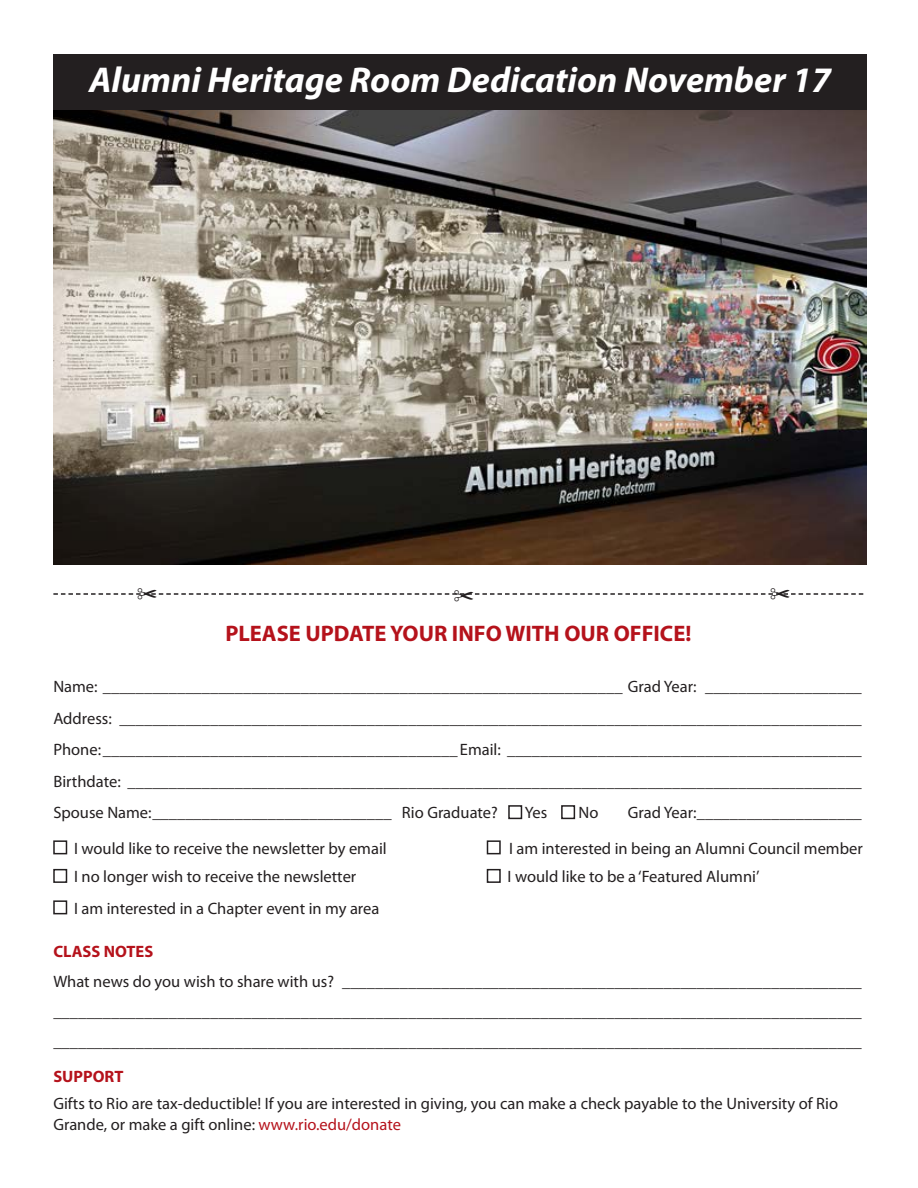
<style>
.page{position:relative;width:918px;height:1188px;background:#fff}
.page>*{position:absolute;margin:0;border:0;box-sizing:border-box;transform-origin:0 0}
.t1{font:italic 700 36px "Myriad Pro";color:#fff}
.t2{font:700 22.5px "Myriad Pro";color:#b5121b}
.t3{font:16.5px/30px "Myriad Pro";color:#231f20;text-align:justify}
.t4{font:700 16.5px "Myriad Pro";color:#b5121b}
.s1{color:#b5121b}
</style>
<div class="page">
<div style="left:53px;top:54px;width:814px;height:510px;background:#231f20"></div>
<div style="left:508px;top:805px;width:14px;height:14px;border:2px solid #231f20"></div>
<div style="left:561px;top:805px;width:14px;height:14px;border:2px solid #231f20"></div>
<div style="left:53px;top:840px;width:14px;height:14px;border:2px solid #231f20"></div>
<div style="left:487px;top:840px;width:14px;height:14px;border:2px solid #231f20"></div>
<div style="left:53px;top:869px;width:14px;height:14px;border:2px solid #231f20"></div>
<div style="left:487px;top:869px;width:14px;height:14px;border:2px solid #231f20"></div>
<div style="left:53px;top:900px;width:14px;height:14px;border:2px solid #231f20"></div>
<img style="left:53px;top:110px;width:814px;height:454px">
<svg style="left:53px;top:593px;width:810px;height:2px"></svg>
<p class="t1" style="left:89px;top:56px;width:744px">Alumni Heritage Room Dedication November 17</p>
<p class="t2" style="left:225px;top:619px;width:467px">PLEASE UPDATE YOUR INFO WITH OUR OFFICE!</p>
<p class="t3" style="left:53px;top:672px;width:810px">Name: _______________________________________________________________ Grad Year: ___________________</p>
<p class="t3" style="left:53px;top:703px;width:810px">Address: __________________________________________________________________________________________</p>
<p class="t3" style="left:53px;top:735px;width:810px">Phone:___________________________________________ Email: ___________________________________________</p>
<p class="t3" style="left:53px;top:766px;width:810px">Birthdate: _________________________________________________________________________________________</p>
<p class="t3" style="left:53px;top:798px;width:446px">Spouse Name:_____________________________ Rio Graduate?</p>
<p class="t3" style="left:525px;top:798px;width:24px">Yes</p>
<p class="t3" style="left:578px;top:798px;width:21px">No</p>
<p class="t3" style="left:628px;top:798px;width:236px">Grad Year:____________________</p>
<p class="t3" style="left:74px;top:833px;width:314px">I would like to receive the newsletter by email</p>
<p class="t3" style="left:509px;top:833px;width:355px">I am interested in being an Alumni Council member</p>
<p class="t3" style="left:74px;top:861px;width:284px">I no longer wish to receive the newsletter</p>
<p class="t3" style="left:508px;top:861px;width:253px">I would like to be a ‘Featured Alumni’</p>
<p class="t3" style="left:74px;top:893px;width:307px">I am interested in a Chapter event in my area</p>
<p class="t4" style="left:53px;top:941px;width:101px">CLASS NOTES</p>
<p class="t3" style="left:53px;top:966px;width:810px">What news do you wish to share with us? _______________________________________________________________ __________________________________________________________________________________________________ __________________________________________________________________________________________________</p>
<p class="t4" style="left:53px;top:1065px;width:71px">SUPPORT</p>
<p class="t3" style="left:53px;top:1093px;width:786px;line-height:21px">Gifts to Rio are tax-deductible! If you are interested in giving, you can make a check payable to the University of Rio<br>Grande, or make a gift online: <span class="s1">www.rio.edu/donate</span></p>
</div>
